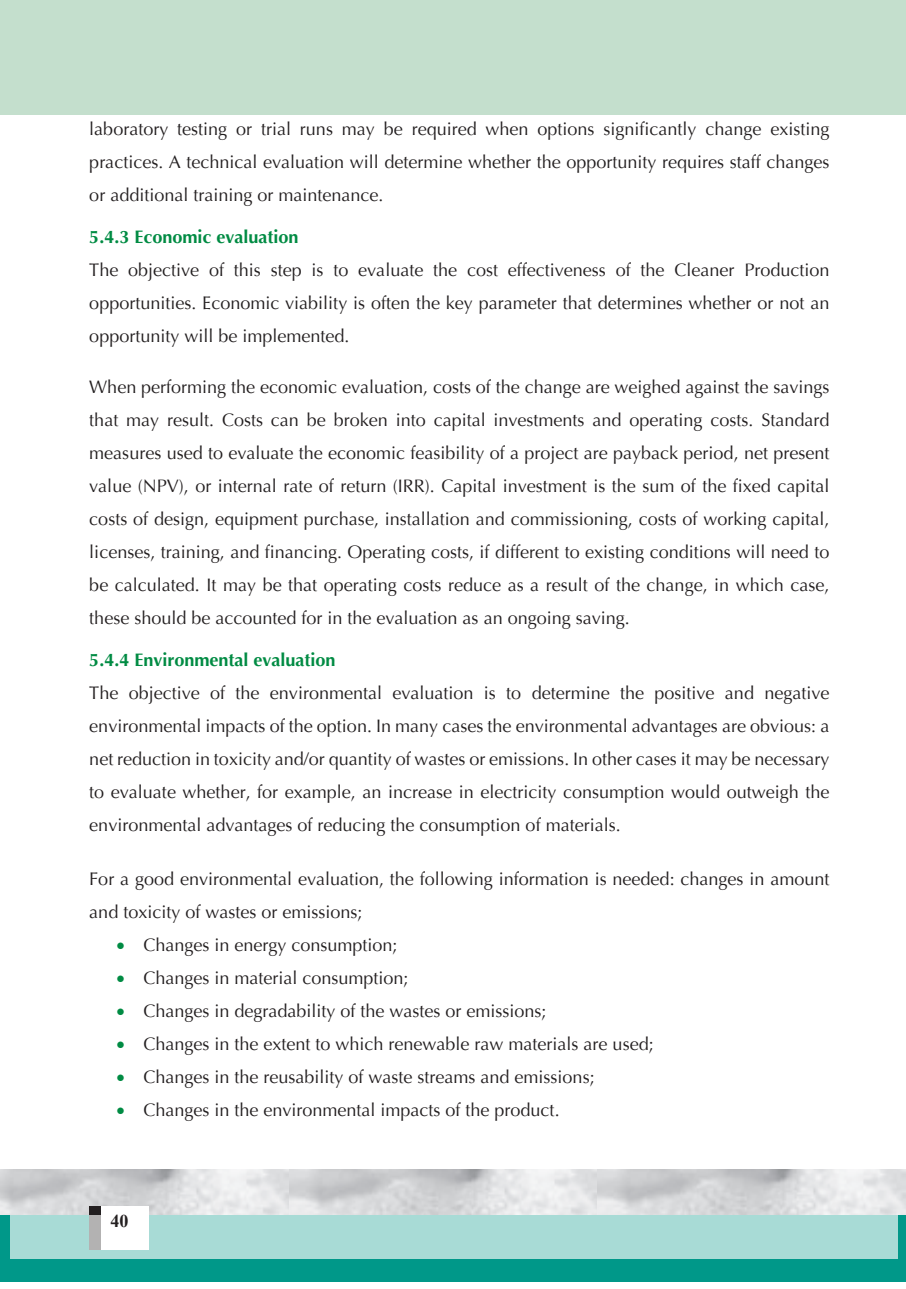
<style>
.page{position:relative;width:906px;height:1289px;background:#fff}
.page>*{position:absolute;margin:0;border:0;box-sizing:border-box;transform-origin:0 0}
.t1{font:18px/33px "Optima";color:#231f20;text-align:justify}
.t2{font:700 18px "Optima";color:#008b43}
.t3{font:700 18px "Times New Roman";color:#231f20}
.s1{color:#008b43}
</style>
<div class="page">
<div style="left:0;top:0;width:906px;height:115px;background:#c4dfcd"></div>
<div style="left:0;top:1215px;width:906px;height:66px;background:#009889"></div>
<div style="left:89px;top:1206px;width:12px;height:43px;background:#231f20"></div>
<div style="left:11px;top:1214px;width:895px;height:44px;background:#a8dbd6"></div>
<div style="left:898px;top:1215px;width:8px;height:66px;background:#009889"></div>
<hr style="left:905px;top:1212px;width:1px;height:44px;background:#fff">
<p class="t1" style="left:89px;top:113px;width:741px">laboratory testing or trial runs may be required when options significantly change existing practices. A technical evaluation will determine whether the opportunity requires staff changes or additional training or maintenance.</p>
<p class="t2" style="left:89px;top:227px;width:211px">5.4.3 Economic evaluation</p>
<p class="t1" style="left:89px;top:254px;width:741px">The objective of this step is to evaluate the cost effectiveness of the Cleaner Production opportunities. Economic viability is often the key parameter that determines whether or not an opportunity will be implemented.</p>
<p class="t1" style="left:89px;top:371px;width:741px">When performing the economic evaluation, costs of the change are weighed against the savings that may result. Costs can be broken into capital investments and operating costs. Standard measures used to evaluate the economic feasibility of a project are payback period, net present value (NPV), or internal rate of return (IRR). Capital investment is the sum of the fixed capital costs of design, equipment purchase, installation and commissioning, costs of working capital, licenses, training, and financing. Operating costs, if different to existing conditions will need to be calculated. It may be that operating costs reduce as a result of the change, in which case, these should be accounted for in the evaluation as an ongoing saving.</p>
<p class="t2" style="left:89px;top:650px;width:248px">5.4.4 Environmental evaluation</p>
<p class="t1" style="left:89px;top:677px;width:741px">The objective of the environmental evaluation is to determine the positive and negative environmental impacts of the option. In many cases the environmental advantages are obvious: a net reduction in toxicity and/or quantity of wastes or emissions. In other cases it may be necessary to evaluate whether, for example, an increase in electricity consumption would outweigh the environmental advantages of reducing the consumption of materials.</p>
<p class="t1" style="left:89px;top:863px;width:741px">For a good environmental evaluation, the following information is needed: changes in amount and toxicity of wastes or emissions;</p>
<p class="t1" style="left:116px;top:929px;width:283px"><span class="s1">•</span> Changes in energy consumption;</p>
<p class="t1" style="left:116px;top:962px;width:294px"><span class="s1">•</span> Changes in material consumption;</p>
<p class="t1" style="left:116px;top:995px;width:432px"><span class="s1">•</span> Changes in degradability of the wastes or emissions;</p>
<p class="t1" style="left:116px;top:1028px;width:539px"><span class="s1">•</span> Changes in the extent to which renewable raw materials are used;</p>
<p class="t1" style="left:116px;top:1061px;width:480px"><span class="s1">•</span> Changes in the reusability of waste streams and emissions;</p>
<p class="t1" style="left:116px;top:1094px;width:445px"><span class="s1">•</span> Changes in the environmental impacts of the product.</p>
<p class="t3" style="left:110px;top:1208px;width:19px">40</p>
</div>
